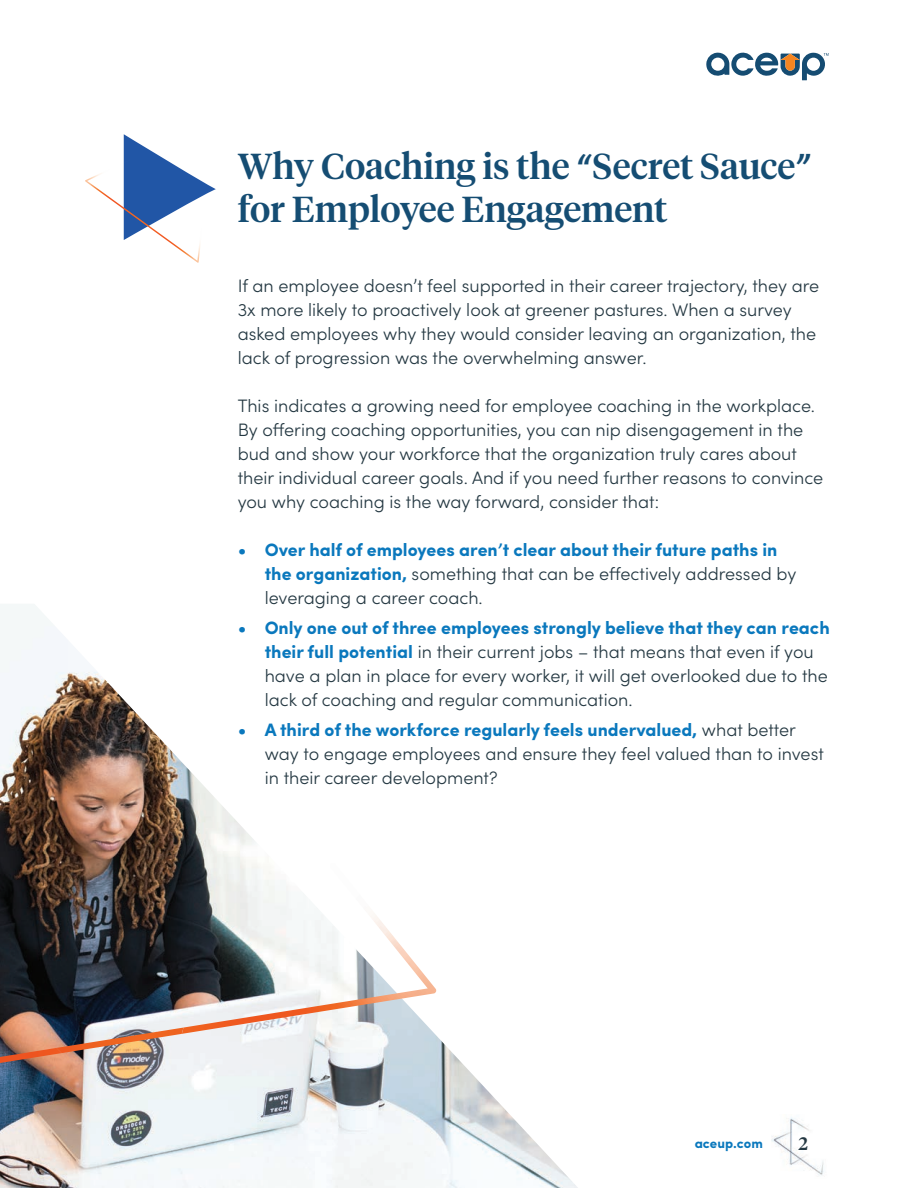
<style>
.page{position:relative;width:918px;height:1188px;background:#fff}
.page>*{position:absolute;margin:0;border:0;box-sizing:border-box;transform-origin:0 0}
.t1{font:500 36px/43.2px "Tiempos Headline Test";color:#154d73}
.t2{font:300 18px/24px "Sofia Pro";color:#243842}
.t3{font:700 18px/24px "Sofia Pro";color:#0a78bd}
.t4{font:500 18px "Tiempos Headline Test";color:#243842}
.t5{font:700 13.5px "Sofia Pro";color:#0a78bd}
.s1{font-family:"Sofia Pro";font-weight:700}
.s2{font-weight:300;color:#243842}
.s3{font-weight:700;color:#0a78bd}
</style>
<div class="page">
<svg style="left:85px;top:134px;width:131px;height:129px"></svg>
<img style="left:0;top:604px;width:578px;height:584px">
<img style="left:0;top:863px;width:436px;height:200px">
<img style="left:56px;top:1028px;width:128px;height:25px">
<svg style="left:706px;top:53px;width:123px;height:27px"></svg>
<img style="left:771px;top:1117px;width:53px;height:58px">
<h1 class="t1" style="left:238px;top:143px;width:575px">Why Coaching is the <span class="s1">“</span>Secret Sauce<span class="s1">” </span>for Employee Engagement</h1>
<p class="t2" style="left:238px;top:273px;width:583px">If an employee doesn’t feel supported in their career trajectory, they are 3x more likely to proactively look at greener pastures. When a survey asked employees why they would consider leaving an organization, the lack of progression was the overwhelming answer.</p>
<p class="t2" style="left:238px;top:393px;width:587px">This indicates a growing need for employee coaching in the workplace.<br>By offering coaching opportunities, you can nip disengagement in the bud and show your workforce that the organization truly cares about their individual career goals. And if you need further reasons to convince you why coaching is the way forward, consider that:</p>
<p class="t3" style="left:265px;top:536px;width:533px;text-indent:-27px">• Over half of employees aren’t clear about their future paths in the organization, <span class="s2">something that can be effectively addressed by leveraging a career coach.</span></p>
<p class="t2" style="left:265px;top:615px;width:567px;text-indent:-27px"><span class="s3">• Only one out of three employees strongly believe that they can reach their full potential</span> in their current jobs – that means that even if you have a plan in place for every worker, it will get overlooked due to the lack of coaching and regular communication.</p>
<p class="t2" style="left:265px;top:717px;width:561px;text-indent:-27px"><span class="s3">• A third of the workforce regularly feels undervalued,</span> what better way to engage employees and ensure they feel valued than to invest in their career development?</p>
<p class="t5" style="left:695px;top:1133px;width:70px">aceup.com</p>
<p class="t4" style="left:798px;top:1131px;width:11px">2</p>
</div>
